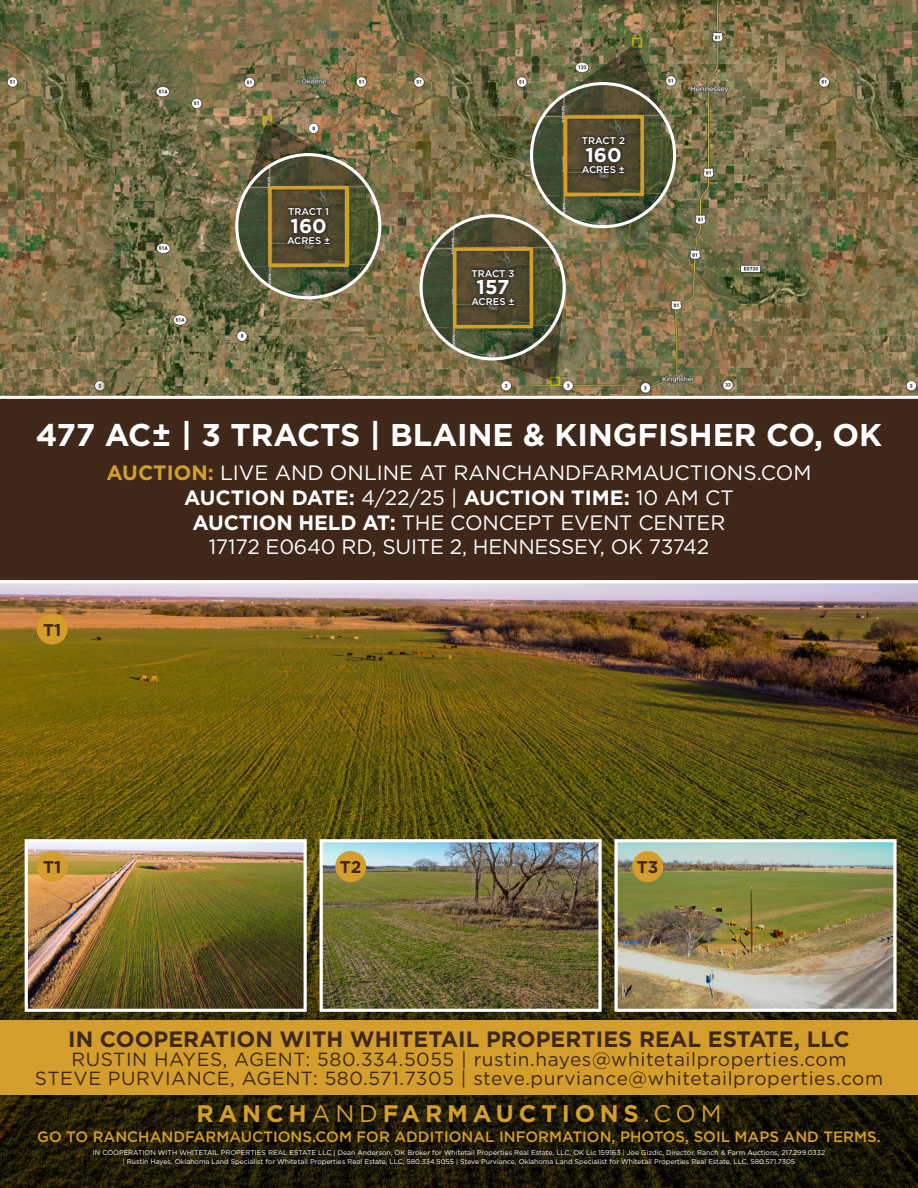
<style>
.page{position:relative;width:918px;height:1188px;background:#fff}
.page>*{position:absolute;margin:0;border:0;box-sizing:border-box;transform-origin:0 0}
.t1{font:700 31.5px "Gotham";color:#fff}
.t2{font:700 24px "Gotham";letter-spacing:.2em;color:#d39e2b}
.t3{font:700 22.2px "Gotham";color:#3f281a}
.t4{font:20.7px "Gotham";letter-spacing:-.005em;color:#fff}
.t5{font:700 20.7px/24.8px "Gotham";color:#fff;text-align:center}
.t6{font:700 19.95px "Gotham";color:#fff}
.t7{font:19.05px "Gotham";letter-spacing:.03em;color:#3f281a}
.t8{font:700 16.95px "Gotham";color:#3f281a}
.t9{font:500 15px "Gotham";color:#d39e2b}
.t10{font:500 9.75px "Gotham";color:#fff}
.t11{font:6.9px/8.4px "Gotham";color:#fff;text-align:center}
.s1{font-weight:700;color:#d39e2b}
.s2{font-weight:400}
</style>
<div class="page">
<img style="left:827px;top:0;width:91px;height:396px">
<img style="left:0;top:0;width:89px;height:396px">
<img style="left:89px;top:0;width:738px;height:396px">
<img style="left:242px;top:120px;width:108px;height:79px">
<img style="left:237px;top:155px;width:143px;height:143px;border-radius:72px">
<div style="left:235px;top:153px;width:146px;height:146px;border:3px solid #fff;border-radius:50%"></div>
<div style="left:284px;top:204px;width:50px;height:44px;background:#231f20;opacity:.8"></div>
<svg style="left:557px;top:43px;width:108px;height:75px;background:#676544"></svg>
<img style="left:532px;top:84px;width:143px;height:143px;border-radius:72px">
<div style="left:530px;top:82px;width:146px;height:146px;border:3px solid #fff;border-radius:50%"></div>
<div style="left:578px;top:133px;width:51px;height:44px;background:#231f20;opacity:.8"></div>
<svg style="left:449px;top:306px;width:115px;height:76px;background:#6f6647"></svg>
<img style="left:421px;top:216px;width:143px;height:143px;border-radius:72px">
<div style="left:420px;top:214px;width:146px;height:146px;border:3px solid #fff;border-radius:50%"></div>
<div style="left:468px;top:266px;width:50px;height:43px;background:#231f20;opacity:.8"></div>
<div style="left:268px;top:186px;width:80px;height:81px;border:3px solid #d39e2b"></div>
<div style="left:564px;top:115px;width:80px;height:81px;border:3px solid #d39e2b"></div>
<div style="left:453px;top:247px;width:80px;height:81px;border:3px solid #d39e2b"></div>
<div style="left:0;top:396px;width:918px;height:792px;background:#3f281a"></div>
<img style="left:0;top:583px;width:918px;height:344px">
<svg style="left:0;top:927px;width:918px;height:261px;background:#1f1a07"></svg>
<hr style="left:0;top:580px;width:918px;height:3px;background:#fff">
<img style="left:23px;top:838px;width:285px;height:175px">
<img style="left:318px;top:838px;width:285px;height:175px">
<img style="left:613px;top:838px;width:285px;height:175px">
<hr style="left:0;top:396px;width:918px;height:3px;background:#fff">
<div style="left:0;top:1020px;width:918px;height:75px;background:#d39e2b"></div>
<div style="left:37px;top:851px;width:31px;height:31px;background:#d39e2b;border-radius:50%"></div>
<div style="left:335px;top:851px;width:31px;height:31px;background:#d39e2b;border-radius:50%"></div>
<div style="left:632px;top:851px;width:31px;height:31px;background:#d39e2b;border-radius:50%"></div>
<div style="left:37px;top:614px;width:31px;height:31px;background:#d39e2b;border-radius:50%"></div>
<p class="t10" style="left:288px;top:206px;width:42px">TRACT 1</p>
<p class="t6" style="left:291px;top:213px;width:38px">160</p>
<p class="t10" style="left:287px;top:234px;width:45px">ACRES ±</p>
<p class="t10" style="left:472px;top:267px;width:45px">TRACT 3</p>
<p class="t6" style="left:477px;top:274px;width:34px">157</p>
<p class="t10" style="left:471px;top:295px;width:45px">ACRES ±</p>
<p class="t10" style="left:582px;top:135px;width:44px">TRACT 2</p>
<p class="t6" style="left:585px;top:142px;width:38px">160</p>
<p class="t10" style="left:582px;top:163px;width:45px">ACRES ±</p>
<p class="t1" style="left:36px;top:414px;width:848px">477 AC± | 3 TRACTS | BLAINE &amp; KINGFISHER CO, OK</p>
<p class="t4" style="left:106px;top:459px;width:707px"><span class="s1">AUCTION:</span> LIVE AND ONLINE AT RANCHANDFARMAUCTIONS.COM</p>
<p class="t5" style="left:184px;top:485px;width:551px">AUCTION DATE: <span class="s2">4/22/25 |</span> AUCTION TIME: <span class="s2">10 AM CT<br></span>AUCTION HELD AT: <span class="s2">THE CONCEPT EVENT CENTER</span></p>
<p class="t4" style="left:209px;top:534px;width:502px">17172 E0640 RD, SUITE 2, HENNESSEY, OK 73742</p>
<p class="t8" style="left:43px;top:619px;width:20px">T1</p>
<p class="t8" style="left:43px;top:856px;width:20px">T1</p>
<p class="t8" style="left:340px;top:856px;width:23px">T2</p>
<p class="t8" style="left:637px;top:856px;width:23px">T3</p>
<p class="t3" style="left:68px;top:1025px;width:783px">IN COOPERATION WITH WHITETAIL PROPERTIES REAL ESTATE, LLC</p>
<p class="t7" style="left:71px;top:1047px;width:777px">RUSTIN HAYES, AGENT: 580.334.5055 | rustin.hayes@whitetailproperties.com</p>
<p class="t7" style="left:35px;top:1066px;width:850px">STEVE PURVIANCE, AGENT: 580.571.7305 | steve.purviance@whitetailproperties.com</p>
<p class="t2" style="left:196px;top:1098px;width:527px">RANCH<span class="s2">AND</span>FARMAUCTIONS<span class="s2">.COM</span></p>
<p class="t9" style="left:37px;top:1127px;width:845px">GO TO RANCHANDFARMAUCTIONS.COM FOR ADDITIONAL INFORMATION, PHOTOS, SOIL MAPS AND TERMS.</p>
<p class="t11" style="left:93px;top:1149px;width:734px">IN COOPERATION WITH WHITETAIL PROPERTIES REAL ESTATE LLC | Dean Anderson, OK Broker for Whitetail Properties Real Estate, LLC, OK Lic 159163 | Joe Gizdic, Director, Ranch &amp; Farm Auctions, 217.299.0332 | Rustin Hayes, Oklahoma Land Specialist for Whitetail Properties Real Estate, LLC, 580.334.5055 | Steve Purviance, Oklahoma Land Specialist for Whitetail Properties Real Estate, LLC, 580.571.7305</p>
</div>
